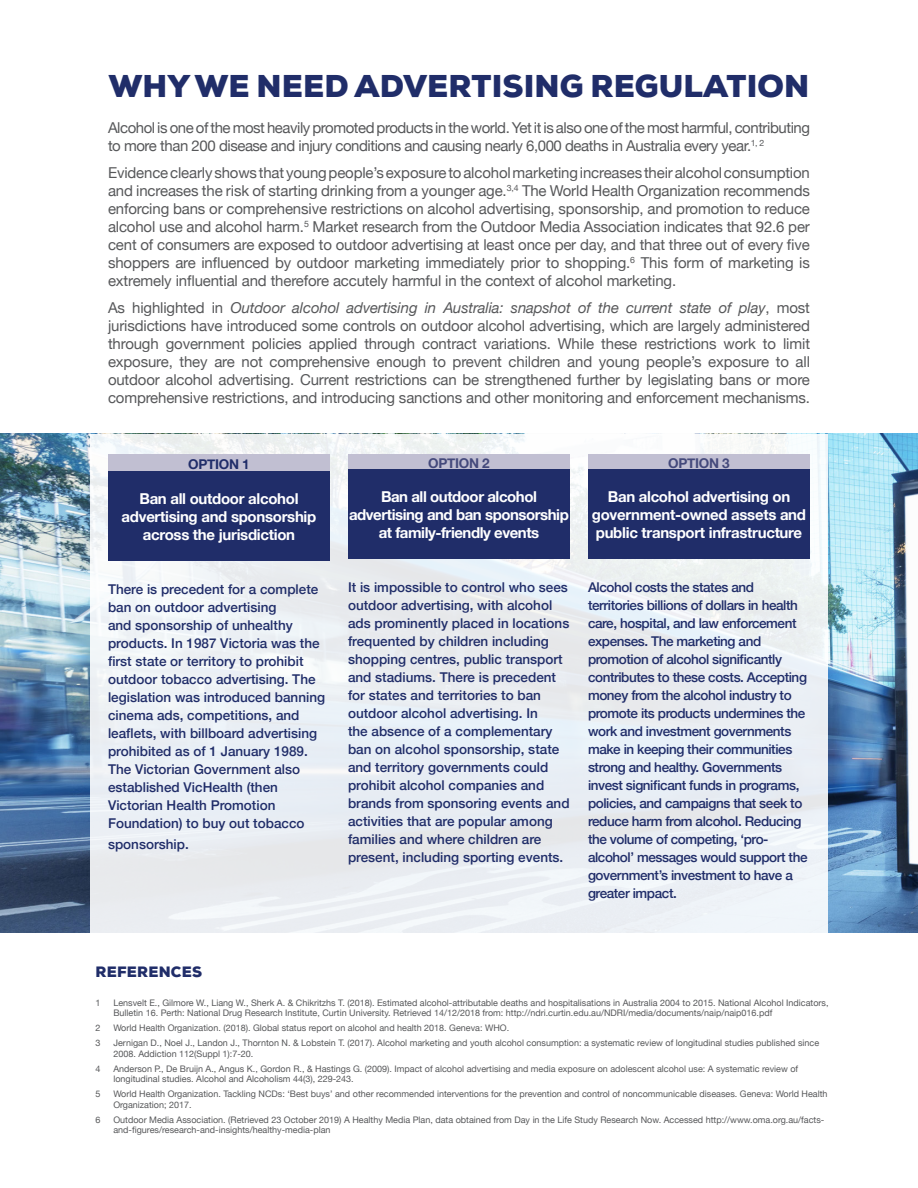
<style>
.page{position:relative;width:918px;height:1188px;background:#fff}
.page>*{position:absolute;margin:0;border:0;box-sizing:border-box;transform-origin:0 0}
.t1{font:900 31.5px "Nexa";letter-spacing:.005em;color:#202d69}
.Paragraph_Style_1{font:15px/18px "Helvetica Neue";letter-spacing:-.03em;color:#57585a;text-align:justify}
.Paragraph_Style_3{font:700 15px/18px "Helvetica Neue";letter-spacing:-.02em;color:#fff;text-align:center}
.CHART_TITLE{font:900 15px "Nexa";letter-spacing:.015em;color:#202d69}
.Paragraph_Style_1-2{font:500 13.5px/18px "Helvetica Neue";color:#202d69}
.Paragraph_Style_1-3{font:500 13.5px/18px "Helvetica Neue";letter-spacing:-.03em;color:#202d69}
.t2{font:700 13.5px "Helvetica Neue";letter-spacing:-.02em;color:#44497b}
.Paragraph_Style_1-4{font:700 13.5px "Helvetica Neue";letter-spacing:-.02em;color:#202d69}
.t3{font:9px/10.5px "Helvetica Neue";color:#57585a}
.s1{font-style:italic}
</style>
<div class="page">
<img style="left:0;top:434px;width:918px;height:498px">
<div style="left:90px;top:434px;width:738px;height:498px;background:#eaeff4"></div>
<div style="left:108px;top:454px;width:222px;height:18px;background:#c1bfd2"></div>
<div style="left:108px;top:471px;width:222px;height:90px;background:#202d69"></div>
<div style="left:348px;top:454px;width:222px;height:17px;background:#c1bfd2"></div>
<div style="left:348px;top:470px;width:222px;height:89px;background:#202d69"></div>
<div style="left:588px;top:454px;width:222px;height:17px;background:#c1bfd2"></div>
<div style="left:588px;top:470px;width:222px;height:89px;background:#202d69"></div>
<p class="t1" style="left:109px;top:65px;width:702px">WHY WE NEED ADVERTISING REGULATION</p>
<p class="Paragraph_Style_1" style="left:108px;top:120px;width:704px">Alcohol is one of the most heavily promoted products in the world. Yet it is also one of the most harmful, contributing to more than 200 disease and injury conditions and causing nearly 6,000 deaths in Australia every year.<sup>1,</sup> <sup>2</sup></p>
<p class="Paragraph_Style_1" style="left:108px;top:165px;width:704px">Evidence clearly shows that young people’s exposure to alcohol marketing increases their alcohol consumption and increases the risk of starting drinking from a younger age.<sup>3,4</sup> The World Health Organization recommends enforcing bans or comprehensive restrictions on alcohol advertising, sponsorship, and promotion to reduce alcohol use and alcohol harm.<sup>5</sup> Market research from the Outdoor Media Association indicates that 92.6 per cent of consumers are exposed to outdoor advertising at least once per day, and that three out of every five shoppers are influenced by outdoor marketing immediately prior to shopping.<sup>6</sup> This form of marketing is extremely influential and therefore accutely harmful in the context of alcohol marketing.</p>
<p class="Paragraph_Style_1" style="left:108px;top:300px;width:704px">As highlighted in <span class="s1">Outdoor alcohol advertising in Australia: snapshot of the current state of play</span>, most jurisdictions have introduced some controls on outdoor alcohol advertising, which are largely administered through government policies applied through contract variations. While these restrictions work to limit exposure, they are not comprehensive enough to prevent children and young people’s exposure to all outdoor alcohol advertising. Current restrictions can be strengthened further by legislating bans or more comprehensive restrictions, and introducing sanctions and other monitoring and enforcement mechanisms.</p>
<p class="Paragraph_Style_1-4" style="left:188px;top:454px;width:63px">OPTION 1</p>
<p class="Paragraph_Style_3" style="left:122px;top:490px;width:196px">Ban all outdoor alcohol advertising and sponsorship across the jurisdiction</p>
<p class="Paragraph_Style_1-2" style="left:108px;top:579px;width:219px">There is precedent for a complete ban on outdoor advertising<br>and sponsorship of unhealthy products. In 1987 Victoria was the first state or territory to prohibit outdoor tobacco advertising. The legislation was introduced banning cinema ads, competitions, and leaflets, with billboard advertising prohibited as of 1 January 1989.<br>The Victorian Government also established VicHealth (then<br>Victorian Health Promotion<br>Foundation) to buy out tobacco</p>
<p class="Paragraph_Style_1-2" style="left:108px;top:834px;width:82px">sponsorship.</p>
<p class="t2" style="left:428px;top:452px;width:63px">OPTION 2</p>
<p class="Paragraph_Style_3" style="left:349px;top:488px;width:221px">Ban all outdoor alcohol advertising and ban sponsorship at family-friendly events</p>
<p class="Paragraph_Style_1-2" style="left:348px;top:577px;width:223px">It is impossible to control who sees outdoor advertising, with alcohol ads prominently placed in locations frequented by children including shopping centres, public transport and stadiums. There is precedent for states and territories to ban outdoor alcohol advertising. In<br>the absence of a complementary ban on alcohol sponsorship, state and territory governments could prohibit alcohol companies and brands from sponsoring events and activities that are popular among families and where children are present, including sporting events.</p>
<p class="t2" style="left:668px;top:452px;width:63px">OPTION 3</p>
<p class="Paragraph_Style_3" style="left:592px;top:488px;width:216px">Ban alcohol advertising on government-owned assets and public transport infrastructure</p>
<p class="Paragraph_Style_1-3" style="left:588px;top:577px;width:221px">Alcohol costs the states and territories billions of dollars in health care, hospital, and law enforcement expenses. The marketing and promotion of alcohol significantly contributes to these costs. Accepting money from the alcohol industry to promote its products undermines the work and investment governments make in keeping their communities strong and healthy. Governments invest significant funds in programs, policies, and campaigns that seek to reduce harm from alcohol. Reducing the volume of competing, ‘pro&shy;alcohol’ messages would support the government’s investment to have a greater impact.</p>
<p class="CHART_TITLE" style="left:96px;top:962px;width:108px">REFERENCES</p>
<p class="t3" style="left:95px;top:998px;width:7px">1</p>
<p class="t3" style="left:113px;top:998px;width:717px">Lensvelt E., Gilmore W., Liang W., Sherk A. &amp; Chikritzhs T. (2018). Estimated alcohol-attributable deaths and hospitalisations in Australia 2004 to 2015. National Alcohol Indicators,<br>Bulletin 16. Perth: National Drug Research Institute, Curtin University. Retrieved 14/12/2018 from: http://ndri.curtin.edu.au/NDRI/media/documents/naip/naip016.pdf</p>
<p class="t3" style="left:95px;top:1023px;width:7px">2</p>
<p class="t3" style="left:113px;top:1023px;width:397px">World Health Organization. (2018). Global status report on alcohol and health 2018. Geneva: WHO.</p>
<p class="t3" style="left:95px;top:1038px;width:7px">3</p>
<p class="t3" style="left:113px;top:1038px;width:707px">Jernigan D., Noel J., Landon J., Thornton N. &amp; Lobstein T. (2017). Alcohol marketing and youth alcohol consumption: a systematic review of longitudinal studies published since<br>2008. Addiction 112(Suppl 1):7-20.</p>
<p class="t3" style="left:95px;top:1064px;width:7px">4</p>
<p class="t3" style="left:113px;top:1064px;width:686px">Anderson P., De Bruijn A., Angus K., Gordon R., &amp; Hastings G. (2009). Impact of alcohol advertising and media exposure on adolescent alcohol use: A systematic review of longitudinal studies. Alcohol and Alcoholism 44(3), 229-243.</p>
<p class="t3" style="left:95px;top:1089px;width:7px">5</p>
<p class="t3" style="left:113px;top:1089px;width:716px">World Health Organization. Tackling NCDs: ‘Best buys’ and other recommended interventions for the prevention and control of noncommunicable diseases. Geneva: World Health<br>Organization; 2017.</p>
<p class="t3" style="left:95px;top:1115px;width:7px">6</p>
<p class="t3" style="left:113px;top:1115px;width:713px">Outdoor Media Association. (Retrieved 23 October 2019) A Healthy Media Plan, data obtained from Day in the Life Study Research Now. Accessed http://www.oma.org.au/facts&shy;and-figures/research-and-insights/healthy-media-plan</p>
</div>
